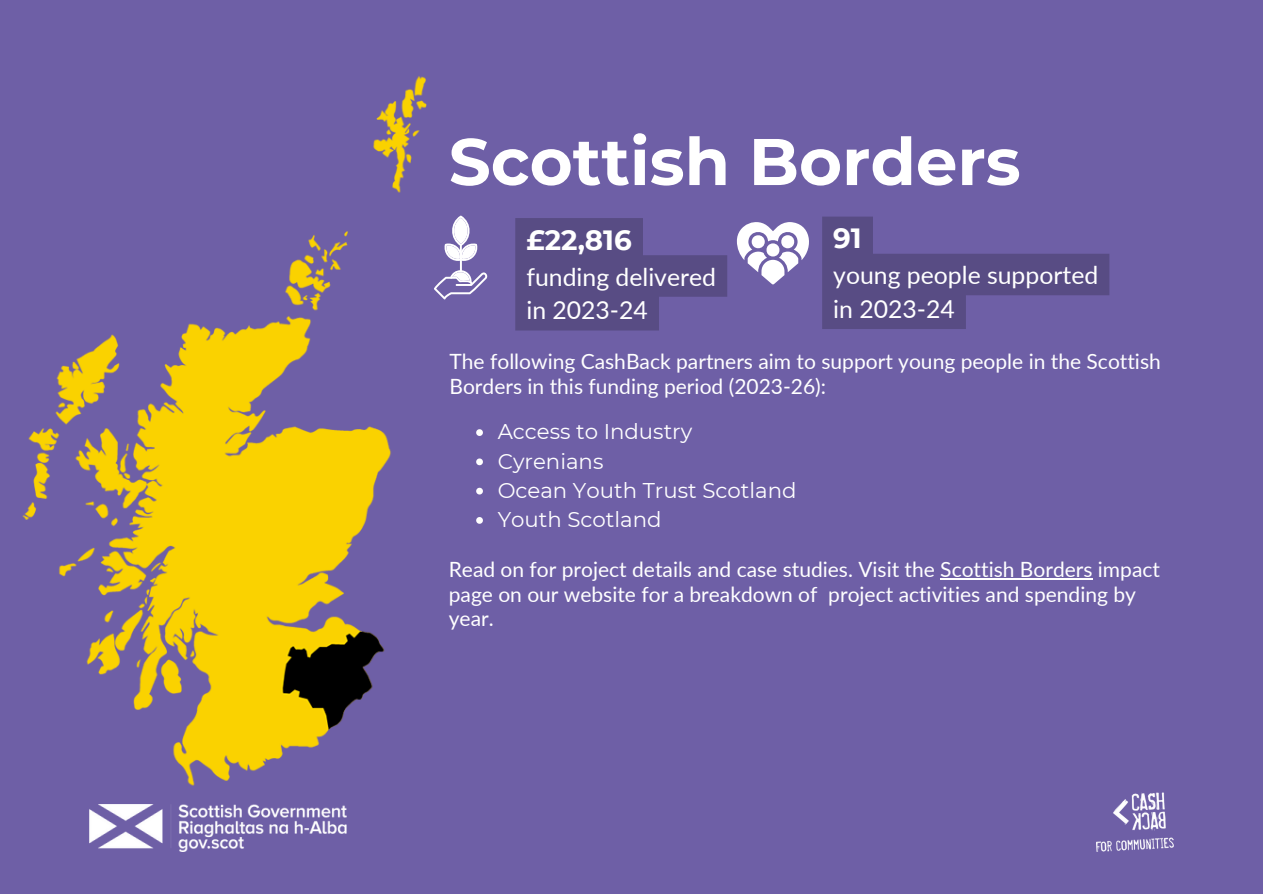
<style>
.page{position:relative;width:1263px;height:894px;background:#fff}
.page>*{position:absolute;margin:0;border:0;box-sizing:border-box;transform-origin:0 0}
.t1{font:700 65.7px "Montserrat";color:#fff}
.t2{font:700 27.75px "Montserrat";color:#fff}
.t3{font:24.75px/33.8px "Lato";color:#fff}
.t4{font:21.3px "Montserrat";color:#fff}
.t5{font:21px/24.8px "Lato";color:#fff}
</style>
<div class="page">
<div style="left:0;top:0;width:1263px;height:893px;background:#6e5fa6"></div>
<img style="left:22px;top:76px;width:460px;height:710px">
<svg style="left:515px;top:218px;width:212px;height:112px"></svg>
<svg style="left:822px;top:216px;width:287px;height:113px"></svg>
<svg style="left:737px;top:222px;width:72px;height:62px"></svg>
<svg style="left:434px;top:215px;width:54px;height:84px"></svg>
<svg style="left:476px;top:429px;width:7px;height:7px"></svg>
<svg style="left:476px;top:458px;width:7px;height:7px"></svg>
<svg style="left:476px;top:487px;width:7px;height:7px"></svg>
<svg style="left:476px;top:517px;width:7px;height:6px"></svg>
<hr style="left:940px;top:578px;width:152px;height:1px;background:#fff">
<img style="left:89px;top:804px;width:258px;height:47px">
<img style="left:1096px;top:792px;width:78px;height:58px">
<p class="t1" style="left:449px;top:121px;width:573px">Scottish Borders</p>
<h1 class="t2" style="left:526px;top:222px;width:107px">£22,816</h1>
<h1 class="t3" style="left:526px;top:259px;width:191px">funding delivered in 2023-24</h1>
<p class="t2" style="left:833px;top:221px;width:30px">91</p>
<p class="t3" style="left:833px;top:257px;width:266px">young people supported in 2023-24</p>
<p class="t5" style="left:449px;top:348px;width:713px">The following CashBack partners aim to support young people in the Scottish<br>Borders in this funding period (2023-26):</p>
<h2 class="t4" style="left:498px;top:418px;width:196px">Access to Industry</h2>
<h2 class="t4" style="left:498px;top:448px;width:107px">Cyrenians</h2>
<p class="t4" style="left:498px;top:477px;width:300px">Ocean Youth Trust Scotland</p>
<p class="t4" style="left:498px;top:506px;width:165px">Youth Scotland</p>
<p class="t5" style="left:449px;top:556px;width:713px">Read on for project details and case studies. Visit the Scottish Borders impact page on our website for a breakdown of project activities and spending by year.</p>
</div>
